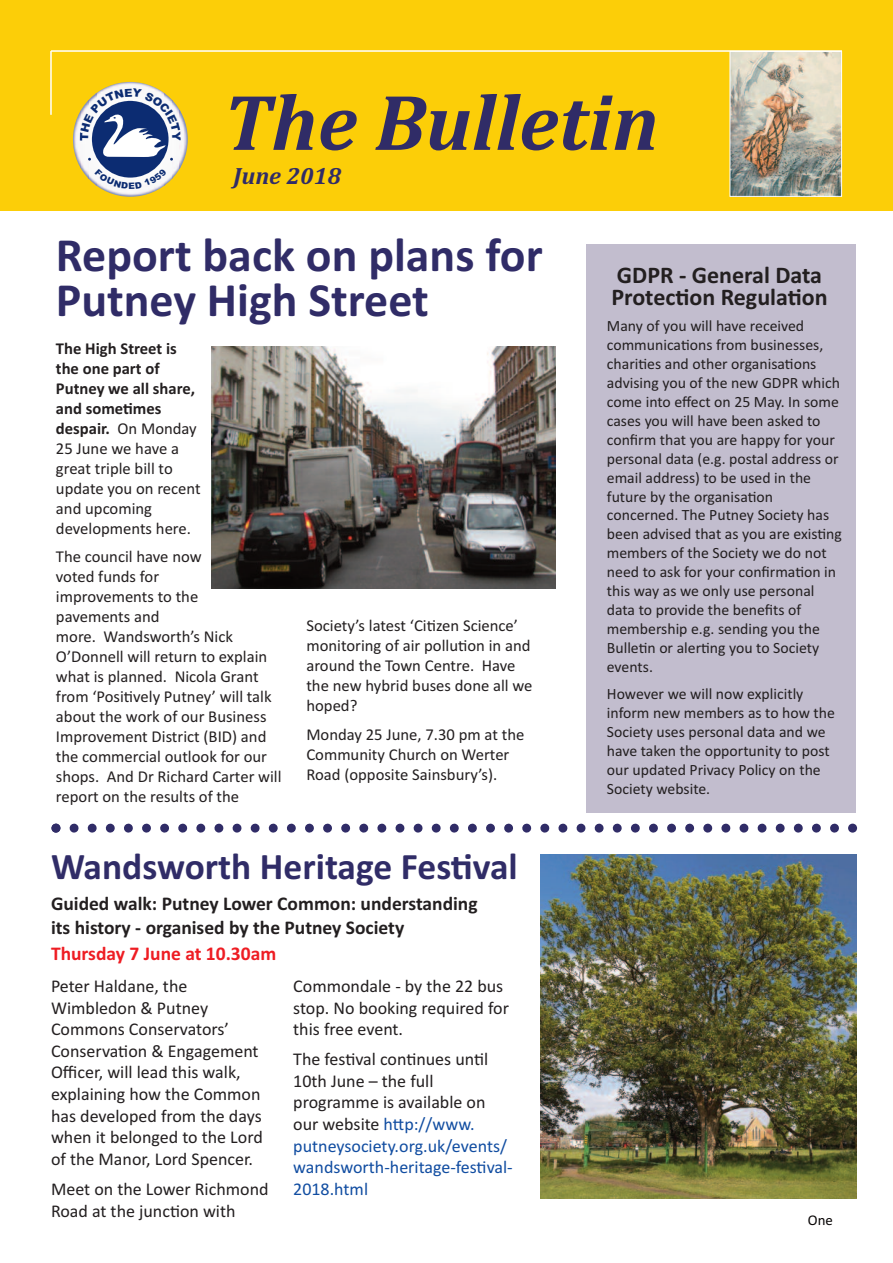
<style>
.page{position:relative;width:893px;height:1263px;background:#fff}
.page>*{position:absolute;margin:0;border:0;box-sizing:border-box;transform-origin:0 0}
.t1{font:italic 700 79.95px "Cambria";color:#302c67}
.t2{font:700 48px/45px "Calibri";color:#302c67}
.t3{font:700 37.5px "Calibri";color:#302c67}
.t4{font:700 24px/22px "Calibri";color:#231f20}
.t5{font:italic 700 23.85px "Cambria";color:#302c67}
.t6{font:700 19.5px/23.7px "Calibri";color:#231f20}
.t7{font:700 19.5px "Calibri";color:#ee1d23}
.t8{font:700 18.15px "Calibri";color:#231f20}
.t9{font:18px/21.6px "Calibri";color:#231f20}
.t10{font:18px/21.6px "Calibri";color:#114da1}
.t11{font:16.65px/20px "Calibri";color:#231f20}
.t12{font:15.75px/18.9px "Calibri";color:#231f20}
.t13{font:14.85px "Calibri";color:#080505}
.t14{font:14.4px "Calibri";color:#231f20}
.s1{font-weight:700}
.s2{color:#231f20}
</style>
<div class="page">
<div style="left:0;top:0;width:893px;height:211px;background:#fcce08"></div>
<svg style="left:51px;top:824px;width:806px;height:9px"></svg>
<img style="left:732px;top:53px;width:108px;height:142px">
<div style="left:730px;top:51px;width:112px;height:146px;border:1px solid #fff"></div>
<img style="left:102px;top:82px;width:57px;height:115px">
<img style="left:73px;top:112px;width:7px;height:55px">
<img style="left:181px;top:112px;width:7px;height:54px">
<hr style="left:50px;top:51px;width:2px;height:64px;background:#fff">
<hr style="left:51px;top:50px;width:791px;height:2px;background:#fff">
<img style="left:212px;top:347px;width:343px;height:242px">
<div style="left:586px;top:244px;width:270px;height:569px;background:#c2bdce"></div>
<img style="left:540px;top:854px;width:316px;height:344px">
<svg style="left:80px;top:88px;width:101px;height:101px"></svg>
<h1 class="t1" style="left:223px;top:75px;width:437px">The Bulletin</h1>
<h3 class="t5" style="left:233px;top:161px;width:109px">June 2018</h3>
<h2 class="t2" style="left:56px;top:232px;width:488px">Report back on plans for<br>Putney High Street</h2>
<p class="t11" style="left:56px;top:338px;width:146px"><span class="s1">The High Street is the one part of<br>Putney we all share, and sometimes despair.</span> On Monday<br>25 June we have a great triple bill to update you on recent and upcoming developments here.</p>
<p class="t11" style="left:56px;top:546px;width:227px">The council have now<br>voted funds for<br>improvements to the<br>pavements and<br>more. Wandsworth’s Nick<br>O’Donnell will return to explain what is planned. Nicola Grant from ‘Positively Putney’ will talk about the work of our Business<br>Improvement District (BID) and the commercial outlook for our shops. And Dr Richard Carter will report on the results of the</p>
<p class="t11" style="left:306px;top:616px;width:228px">Society’s latest ‘Citizen Science’ monitoring of air pollution in and around the Town Centre. Have the new hybrid buses done all we hoped?</p>
<p class="t11" style="left:306px;top:724px;width:220px">Monday 25 June, 7.30 pm at the<br>Community Church on Werter<br>Road (opposite Sainsbury’s).</p>
<p class="t14" style="left:467px;top:723px;width:14px">J</p>
<h3 class="t3" style="left:51px;top:844px;width:468px">Wandsworth Heritage Festival</h3>
<p class="t6" style="left:51px;top:892px;width:428px">Guided walk: Putney Lower Common: understanding its history - organised by the Putney Society</p>
<p class="t7" style="left:51px;top:942px;width:227px">Thursday 7 June at 10.30am</p>
<p class="t9" style="left:51px;top:975px;width:213px">Peter Haldane, the<br>Wimbledon &amp; Putney<br>Commons Conservators’<br>Conservation &amp; Engagement<br>Officer, will lead this walk, explaining how the Common has developed from the days when it belonged to the Lord of the Manor, Lord Spencer.</p>
<p class="t9" style="left:51px;top:1178px;width:219px">Meet on the Lower Richmond<br>Road at the junction with</p>
<p class="t9" style="left:293px;top:975px;width:217px">Commondale - by the 22 bus stop. No booking required for this free event.</p>
<p class="t10" style="left:293px;top:1048px;width:221px"><span class="s2">The festival continues until<br>10th June – the full programme is available on our website</span> http://www. putneysociety.org.uk/events/ wandsworth-heritage-festival-<br>2018.html</p>
<h3 class="t4" style="left:611px;top:263px;width:218px">GDPR - General Data<br>Protection Regulation</h3>
<p class="t12" style="left:607px;top:316px;width:237px">Many of you will have received communications from businesses, charities and other organisations advising you of the new GDPR which come into effect on 25 May. In some cases you will have been asked to confirm that you are happy for your personal data (e.g. postal address or email address) to be used in the future by the organisation concerned. The Putney Society has been advised that as you are existing members of the Society we do not need to ask for your confirmation in this way as we only use personal data to provide the benefits of membership e.g. sending you the<br>Bulletin or alerting you to Society events.</p>
<p class="t12" style="left:607px;top:684px;width:230px">However we will now explicitly inform new members as to how the<br>Society uses personal data and we have taken the opportunity to post our updated Privacy Policy on the<br>Society website.</p>
<p class="t8" style="left:631px;top:592px;width:10px">++</p>
<p class="t13" style="left:808px;top:1211px;width:27px">One</p>
</div>
